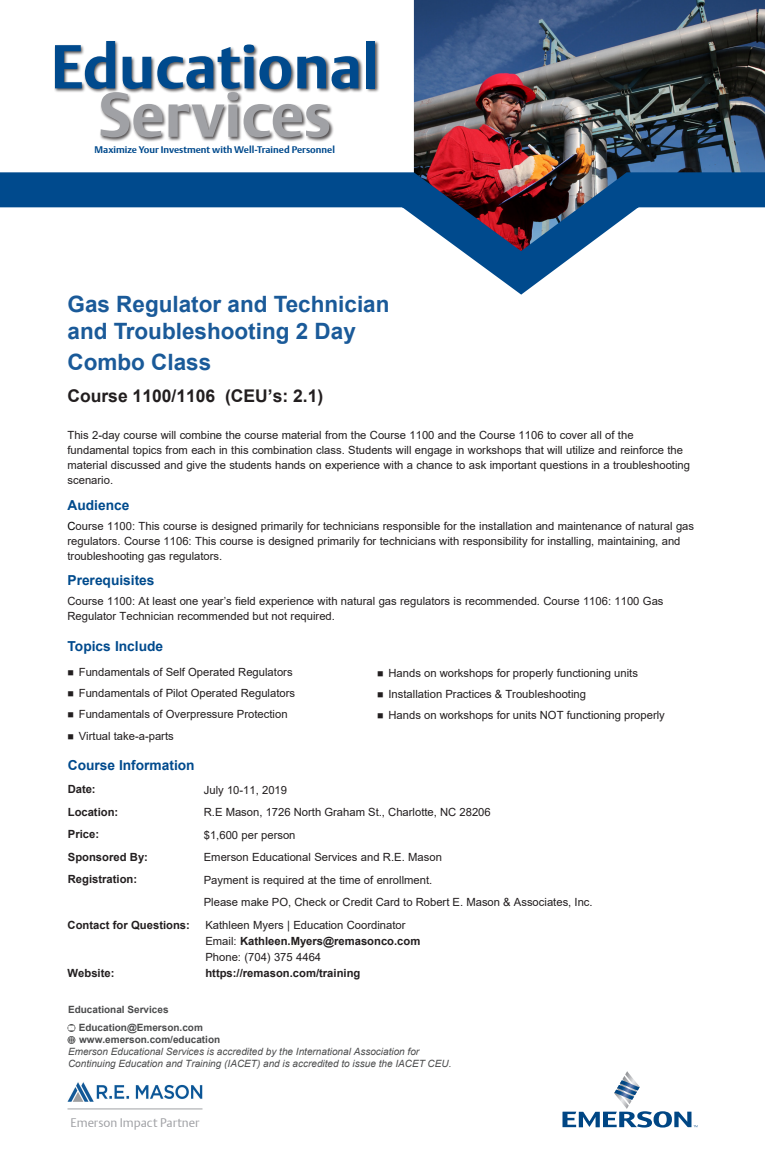
<style>
.page{position:relative;width:765px;height:1170px;background:#fff}
.page>*{position:absolute;margin:0;border:0;box-sizing:border-box;transform-origin:0 0}
.t1{font:700 62.5px "DTL Argo T";color:#a0a1a5}
.t2{font:700 61.25px "DTL Argo T";color:#004a8d}
.t3{font:700 22.5px/27px "Arial";color:#1a5a99}
.t4{font:700 17.5px "Arial";color:#221e1f}
.t5{font:700 13.75px "Arial";color:#004a8d}
.t6{font:700 13.75px "Arial";color:#004b8d}
.t7{font:12.38px "DTL Argo T Light";color:#a0a1a5}
.t8{font:11.25px/15px "Arial";color:#221e1f}
.t9{font:700 11.25px/22.5px "Arial";color:#231f20}
.t10{font:700 11.25px "Arial";color:#221e1f}
.t11{font:italic 10px/12.1px "Arial";color:#4b4c4d}
.t12{font:700 10px/17.6px "Arial";color:#4b4c4d}
.t13{font:700 9.62px "DTL Argo T";color:#004a8d}
.s1{color:#000}
.s2{font-style:inherit}
.s3{font-weight:700}
</style>
<div class="page">
<img style="left:414px;top:0;width:351px;height:155px">
<svg style="left:0;top:155px;width:765px;height:140px"></svg>
<div style="left:54px;top:40px;width:326px;height:102px;background:#231f20;opacity:.75"></div>
<svg style="left:563px;top:1071px;width:135px;height:57px"></svg>
<div style="left:68px;top:1024px;width:7px;height:8px;background:#979898;border-radius:50%"></div>
<svg style="left:69px;top:1026px;width:5px;height:4px"></svg>
<div style="left:68px;top:1036px;width:7px;height:8px;background:#6f7071;border-radius:50%"></div>
<svg style="left:68px;top:1037px;width:7px;height:6px"></svg>
<hr style="left:68px;top:1109px;width:134px;height:1px;background:#a0a1a5">
<img style="left:68px;top:1082px;width:134px;height:19px">
<h2 class="t2" style="left:51px;top:30px;width:329px">Educational</h2>
<h1 class="t1" style="left:98px;top:78px;width:234px">Services</h1>
<p class="t13" style="left:95px;top:144px;width:242px">Maximize Your Investment with Well-Trained Personnel</p>
<p class="t3" style="left:68px;top:291px;width:324px">Gas Regulator and Technician and Troubleshooting 2 Day</p>
<p class="t3" style="left:68px;top:349px;width:145px">Combo Class</p>
<p class="t4" style="left:68px;top:384px;width:257px">Course 1100/1106 (CEU’s: 2.1)</p>
<p class="t8" style="left:68px;top:428px;width:624px">This 2-day course will combine the course material from the Course 1100 and the Course 1106 to cover all of the fundamental topics from each in this combination class. Students will engage in workshops that will utilize and reinforce the material discussed and give the students hands on experience with a chance to ask important questions in a troubleshooting scenario.</p>
<p class="t6" style="left:68px;top:495px;width:63px">Audience</p>
<p class="t8" style="left:68px;top:518px;width:628px"><span class="s1">C</span>ourse 1100: This course is designed primarily for technicians responsible for the installation and maintenance of natural gas regulators. Course 1106: This course is designed primarily for technicians with responsibility for installing, maintaining, and troubleshooting gas regulators.</p>
<p class="t6" style="left:68px;top:571px;width:89px">Prerequisites</p>
<p class="t8" style="left:68px;top:594px;width:598px">Course 1100: At least one year’s field experience with natural gas regulators is recommended. Course 1106: 1100 Gas<br>Regulator Technician recommended but not required.</p>
<p class="t5" style="left:68px;top:637px;width:97px">Topics Include</p>
<p class="t8" style="left:79px;top:661px;width:218px;line-height:21.2px">Fundamentals of Self Operated Regulators Fundamentals of Pilot Operated Regulators Fundamentals of Overpressure Protection Virtual take-a-parts</p>
<p class="t8" style="left:389px;top:662px;width:278px;line-height:21.2px">Hands on workshops for properly functioning units<br>Installation Practices &amp; Troubleshooting<br>Hands on workshops for units NOT functioning properly</p>
<p class="t5" style="left:68px;top:755px;width:128px">Course Information</p>
<p class="t9" style="left:68px;top:778px;width:82px">Date:<br>Location:<br>Price:<br>Sponsored By:<br>Registration:</p>
<p class="t8" style="left:204px;top:778px;width:390px;line-height:22.5px">Ju<span class="s2">ly</span> 1<span class="s2">0-11</span>, 2019<br>R.E Mason, 1726 North Graham St., Charlotte, NC 28206<br>$<span class="s2">1</span>,<span class="s2">600</span> per person<br>Emerson Educational Services and R.E. Mason<br>Payment is required at the time of enrollment.<br>Please make PO, Check or Credit Card to Robert E. Mason &amp; Associates, Inc.</p>
<p class="t10" style="left:68px;top:917px;width:124px">Contact for Questions:</p>
<p class="t9" style="left:68px;top:962px;width:48px">Website:</p>
<p class="t8" style="left:205px;top:917px;width:217px;line-height:16.1px">Kathleen Myers | Education Coordinator<br>Email: <span class="s3">Kathleen.Myers@remasonco.com<br></span>Phone: (704) 375 4464</p>
<p class="t10" style="left:205px;top:965px;width:157px">https://remason.com/training</p>
<p class="t12" style="left:79px;top:1001px;width:126px;text-indent:-11px">Educational Services<br>Education@Emerson.com</p>
<p class="t12" style="left:79px;top:1031px;width:143px">www.emerson.com/education</p>
<p class="t11" style="left:68px;top:1046px;width:385px">Emerson Educational Services is accredited by the International Association for<br>Continuing Education and Training (IACET) and is accredited to issue the IACET CEU.</p>
<p class="t7" style="left:71px;top:1116px;width:130px">Emerson Impact Partner</p>
</div>
